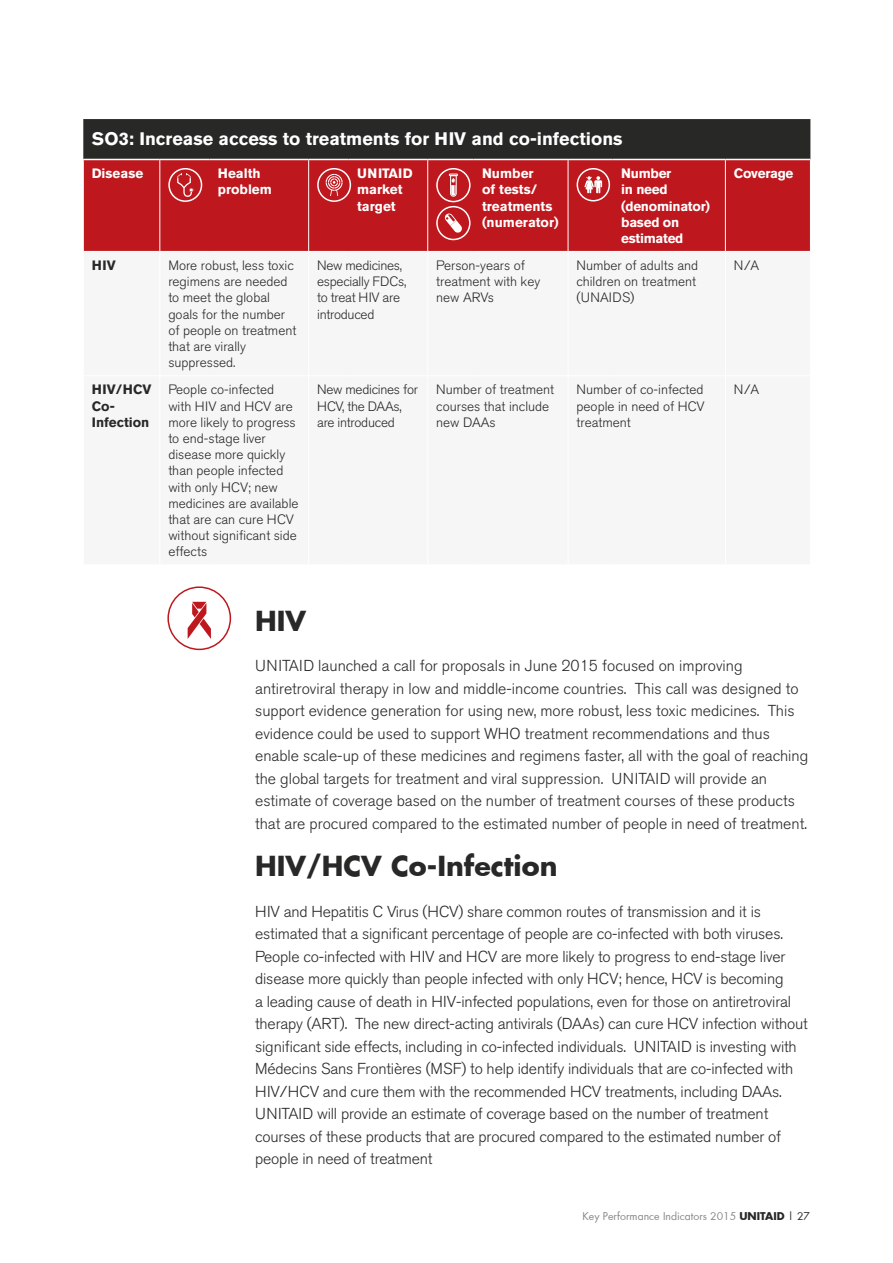
<style>
.page{position:relative;width:893px;height:1263px;background:#fff}
.page>*{position:absolute;margin:0;border:0;box-sizing:border-box;transform-origin:0 0}
.t1{font:700 27px "Futura";color:#282827}
.t2{font:700 18px "Akzidenz Grotesk BQ";color:#fff}
.t3{font:300 15.75px/22.5px "Akzidenz Grotesk BQ";letter-spacing:-.01em;color:#282827}
.t4{font:300 13.5px/16.2px "Akzidenz Grotesk BQ";color:#282827}
.t5{font:300 13.5px/16.2px "Akzidenz Grotesk BQ";letter-spacing:-.02em;color:#282827}
.t6{font:700 13.5px/16.2px "Akzidenz Grotesk BQ";color:#fff}
.t7{font:700 13.5px/16.2px "Akzidenz Grotesk BQ";letter-spacing:-.02em;color:#fff}
.t8{font:700 13.5px/16.2px "Akzidenz Grotesk BQ";color:#282827}
.t9{font:10.5px "Futura";color:#878787}
.s1{font-weight:700;color:#282827}
.s2{color:#282827}
</style>
<div class="page">
<div style="left:83px;top:119px;width:727px;height:40px;background:#282827"></div>
<div style="left:84px;top:160px;width:726px;height:91px;background:#be181e"></div>
<hr style="left:160px;top:160px;width:1px;height:91px;background:#fff">
<hr style="left:308px;top:160px;width:1px;height:91px;background:#fff">
<hr style="left:427px;top:160px;width:1px;height:91px;background:#fff">
<hr style="left:568px;top:160px;width:1px;height:91px;background:#fff">
<hr style="left:725px;top:160px;width:1px;height:91px;background:#fff">
<svg style="left:177px;top:173px;width:16px;height:24px"></svg>
<div style="left:168px;top:168px;width:34px;height:34px;border:2px solid #fff;border-radius:50%"></div>
<svg style="left:326px;top:174px;width:17px;height:22px"></svg>
<div style="left:317px;top:168px;width:34px;height:34px;border:2px solid #fff;border-radius:50%"></div>
<svg style="left:449px;top:174px;width:9px;height:23px"></svg>
<div style="left:436px;top:168px;width:35px;height:34px;border:2px solid #fff;border-radius:50%"></div>
<div style="left:436px;top:206px;width:35px;height:34px;border:2px solid #fff;border-radius:50%"></div>
<svg style="left:444px;top:213px;width:18px;height:20px"></svg>
<svg style="left:584px;top:176px;width:18px;height:17px"></svg>
<div style="left:577px;top:168px;width:33px;height:33px;border:2px solid #fff;border-radius:50%"></div>
<svg style="left:188px;top:602px;width:23px;height:37px"></svg>
<div style="left:167px;top:586px;width:64px;height:64px;border:2px solid #be181e;border-radius:50%"></div>
<p class="t2" style="left:92px;top:129px;width:532px">SO3: Increase access to treatments for HIV and co-infections</p>
<p class="t6" style="left:92px;top:165px;width:53px">Disease</p>
<p class="t6" style="left:218px;top:165px;width:55px">Health problem</p>
<p class="t6" style="left:357px;top:165px;width:57px">UNITAID market target</p>
<p class="t6" style="left:482px;top:165px;width:78px">Number<br>of tests/ treatments (numerator)</p>
<p class="t7" style="left:621px;top:165px;width:90px">Number<br>in need (denominator) based on estimated</p>
<p class="t7" style="left:734px;top:165px;width:61px">Coverage</p>
<p class="t8" style="left:92px;top:257px;width:25px">HIV</p>
<p class="t4" style="left:168px;top:258px;width:130px">More robust, less toxic regimens are needed to meet the global goals for the number of people on treatment that are virally suppressed.</p>
<p class="t5" style="left:317px;top:258px;width:91px">New medicines, especially FDCs, to treat HIV are introduced</p>
<p class="t4" style="left:436px;top:258px;width:106px">Person-years of treatment with key new ARVs</p>
<p class="t4" style="left:577px;top:258px;width:123px">Number of adults and children on treatment (UNAIDS)</p>
<p class="t4" style="left:734px;top:258px;width:27px">N/A</p>
<p class="t8" style="left:92px;top:382px;width:61px">HIV/HCV<br>Co-<br>Infection</p>
<p class="t4" style="left:168px;top:382px;width:132px">People co-infected with HIV and HCV are more likely to progress to end-stage liver disease more quickly than people infected with only HCV; new medicines are available that are can cure HCV without significant side effects</p>
<p class="t5" style="left:317px;top:382px;width:102px">New medicines for<br>HCV, the DAAs, are introduced</p>
<p class="t4" style="left:436px;top:382px;width:119px">Number of treatment courses that include new DAAs</p>
<p class="t4" style="left:577px;top:382px;width:130px;text-align:justify">Number of co-infected people in need of HCV treatment</p>
<p class="t4" style="left:734px;top:382px;width:27px">N/A</p>
<h1 class="t1" style="left:255px;top:602px;width:52px">HIV</h1>
<p class="t3" style="left:255px;top:655px;width:555px">UNITAID launched a call for proposals in June 2015 focused on improving antiretroviral therapy in low and middle-income countries. This call was designed to support evidence generation for using new, more robust, less toxic medicines. This evidence could be used to support WHO treatment recommendations and thus enable scale-up of these medicines and regimens faster, all with the goal of reaching the global targets for treatment and viral suppression. UNITAID will provide an estimate of coverage based on the number of treatment courses of these products that are procured compared to the estimated number of people in need of treatment.</p>
<h1 class="t1" style="left:255px;top:847px;width:304px">HIV/HCV Co-Infection</h1>
<p class="t3" style="left:255px;top:900px;width:554px">HIV and Hepatitis C Virus (HCV) share common routes of transmission and it is estimated that a significant percentage of people are co-infected with both viruses.<br>People co-infected with HIV and HCV are more likely to progress to end-stage liver disease more quickly than people infected with only HCV; hence, HCV is becoming<br>a leading cause of death in HIV-infected populations, even for those on antiretroviral therapy (ART). The new direct-acting antivirals (DAAs) can cure HCV infection without significant side effects, including in co-infected individuals. UNITAID is investing with Médecins Sans Frontières (MSF) to help identify individuals that are co-infected with HIV/HCV and cure them with the recommended HCV treatments, including DAAs.<br>UNITAID will provide an estimate of coverage based on the number of treatment courses of these products that are procured compared to the estimated number of people in need of treatment</p>
<p class="t9" style="left:582px;top:1209px;width:229px">Key Performance Indicators 2015 <span class="s1">UNITAID</span> <span class="s2">| 27</span></p>
</div>
